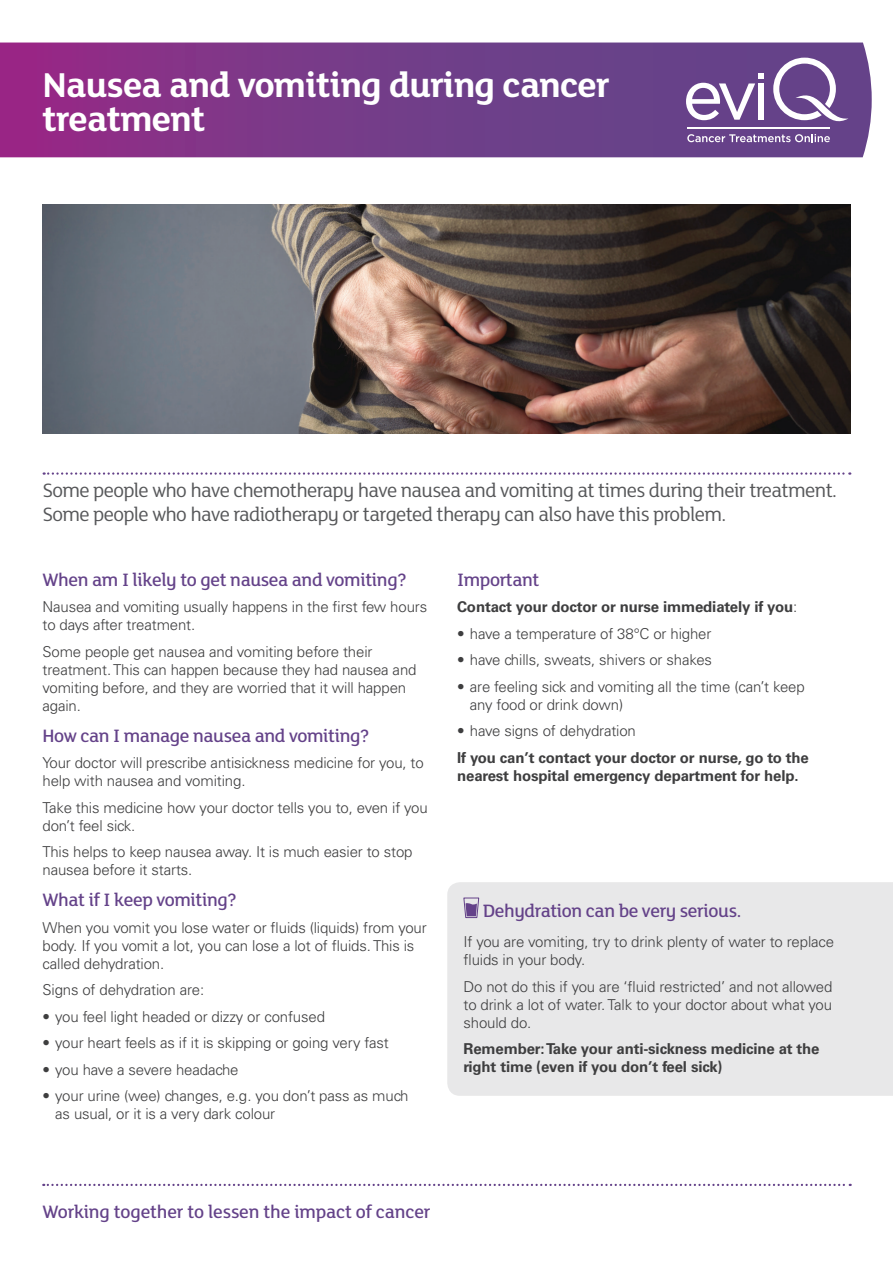
<style>
.page{position:relative;width:893px;height:1263px;background:#fff}
.page>*{position:absolute;margin:0;border:0;box-sizing:border-box;transform-origin:0 0}
.Factsheet_Heading{font:700 37.5px/33px "FS Lola";letter-spacing:-.02em;color:#fff}
.intro{font:21px/24px "FS Lola";letter-spacing:-.03em;color:#57585a}
.Text_Heading_noline{font:500 19.5px "FS Lola";letter-spacing:-.02em;color:#644289}
.Tagline{font:500 19.5px "FS Lola";letter-spacing:-.01em;color:#644289}
.Bodycopy{font:300 15px/18px "Univers LT Std";letter-spacing:-.01em;color:#3e3e3f}
.Bullets{font:300 15px/18px "Univers LT Std";letter-spacing:-.01em;color:#3e3e3f}
.Bodycopy-2{font:700 15px/18px "Univers LT Std";letter-spacing:-.01em;color:#3e3e3f}
.Bullets-2{font:700 15px "Univers LT Std";letter-spacing:-.01em;color:#3e3e3f}
.s1{font-weight:300}
</style>
<div class="page">
<img style="left:43px;top:204px;width:807px;height:230px">
<div style="left:447px;top:882px;width:446px;height:214px;background:#e8e8e9"></div>
<svg style="left:0;top:43px;width:872px;height:114px;background:#783a88"></svg>
<svg style="left:44px;top:472px;width:806px;height:3px"></svg>
<svg style="left:686px;top:73px;width:78px;height:47px"></svg>
<svg style="left:687px;top:134px;width:143px;height:8px"></svg>
<svg style="left:773px;top:58px;width:75px;height:66px"></svg>
<hr style="left:687px;top:127px;width:143px;height:1px;background:#fff">
<svg style="left:43px;top:1184px;width:808px;height:2px"></svg>
<svg style="left:463px;top:897px;width:17px;height:21px"></svg>
<p class="Factsheet_Heading" style="left:43px;top:67px;width:569px">Nausea and vomiting during cancer treatment</p>
<p class="intro" style="left:43px;top:477px;width:796px">Some people who have chemotherapy have nausea and vomiting at times during their treatment.<br>Some people who have radiotherapy or targeted therapy can also have this problem.</p>
<p class="Text_Heading_noline" style="left:43px;top:567px;width:366px">When am I likely to get nausea and vomiting?</p>
<p class="Bodycopy" style="left:43px;top:598px;width:386px">Nausea and vomiting usually happens in the first few hours to days after treatment.</p>
<p class="Bodycopy" style="left:43px;top:642px;width:375px">Some people get nausea and vomiting before their treatment. This can happen because they had nausea and vomiting before, and they are worried that it will happen again.</p>
<p class="Text_Heading_noline" style="left:43px;top:723px;width:329px">How can I manage nausea and vomiting?</p>
<p class="Bodycopy" style="left:43px;top:754px;width:383px">Your doctor will prescribe antisickness medicine for you, to help with nausea and vomiting.</p>
<p class="Bodycopy" style="left:43px;top:798px;width:387px">Take this medicine how your doctor tells you to, even if you don’t feel sick.</p>
<p class="Bodycopy" style="left:43px;top:843px;width:372px">This helps to keep nausea away. It is much easier to stop nausea before it starts.</p>
<p class="Text_Heading_noline" style="left:43px;top:887px;width:196px">What if I keep vomiting?</p>
<p class="Bodycopy" style="left:43px;top:918px;width:386px">When you vomit you lose water or fluids (liquids) from your body. If you vomit a lot, you can lose a lot of fluids. This is called dehydration.</p>
<p class="Bodycopy" style="left:43px;top:981px;width:163px">Signs of dehydration are:</p>
<p class="Bullets" style="left:43px;top:1007px;width:284px">• you feel light headed or dizzy or confused</p>
<p class="Bullets" style="left:43px;top:1034px;width:348px">• your heart feels as if it is skipping or going very fast</p>
<p class="Bullets" style="left:43px;top:1060px;width:198px">• you have a severe headache</p>
<p class="Bullets" style="left:55px;top:1087px;width:355px;text-indent:-13px">• your urine (wee) changes, e.g. you don’t pass as much as usual, or it is a very dark colour</p>
<p class="Text_Heading_noline" style="left:457px;top:567px;width:84px">Important</p>
<p class="Bullets-2" style="left:457px;top:598px;width:342px">Contact your doctor or nurse immediately if you<span class="s1">:</span></p>
<p class="Bullets" style="left:457px;top:624px;width:256px">• have a temperature of 38°C or higher</p>
<p class="Bullets" style="left:457px;top:651px;width:256px">• have chills, sweats, shivers or shakes</p>
<p class="Bullets" style="left:470px;top:677px;width:336px;text-indent:-13px">• are feeling sick and vomiting all the time (can’t keep any food or drink down)</p>
<p class="Bullets" style="left:457px;top:722px;width:180px">• have signs of dehydration</p>
<p class="Bodycopy-2" style="left:457px;top:748px;width:353px">If you can’t contact your doctor or nurse, go to the nearest hospital emergency department for help.</p>
<p class="Text_Heading_noline" style="left:483px;top:898px;width:260px">Dehydration can be very serious.</p>
<p class="Bodycopy" style="left:463px;top:933px;width:372px">If you are vomiting, try to drink plenty of water to replace fluids in your body.</p>
<p class="Bodycopy" style="left:463px;top:977px;width:370px;text-align:justify">Do not do this if you are ‘fluid restricted’ and not allowed to drink a lot of water. Talk to your doctor about what you should do.</p>
<p class="Bodycopy-2" style="left:463px;top:1040px;width:358px">Remember: Take your anti-sickness medicine at the right time (even if you don’t feel sick)</p>
<p class="Tagline" style="left:43px;top:1199px;width:389px">Working together to lessen the impact of cancer</p>
</div>
